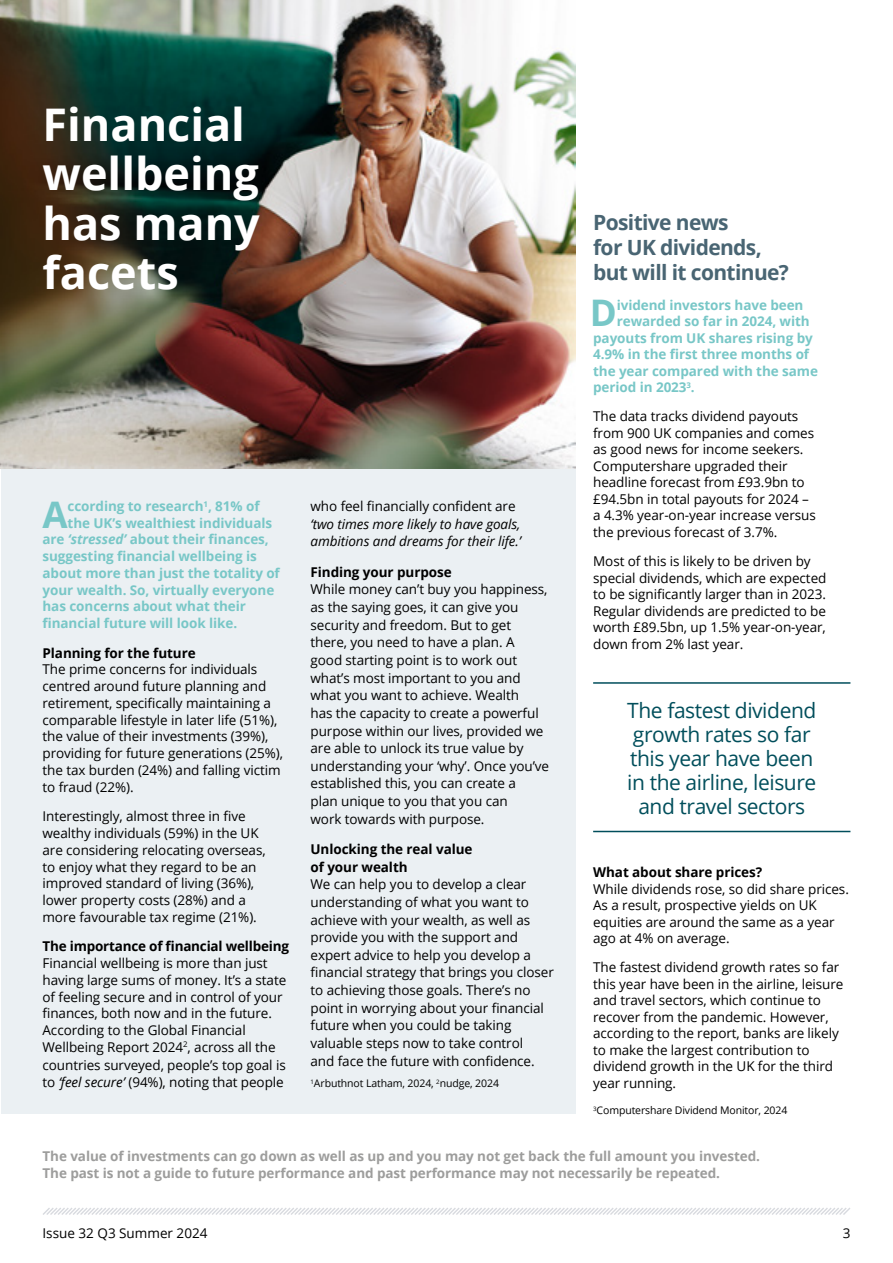
<style>
.page{position:relative;width:893px;height:1263px;background:#fff}
.page>*{position:absolute;margin:0;border:0;box-sizing:border-box;transform-origin:0 0}
.t1{font:700 45px/49.5px "Open Sans";color:#fff}
.t2{font:700 36.6px "Open Sans";color:#78c7c7}
.t3{font:21px/24px "Open Sans";letter-spacing:-.02em;color:#004e5b;text-align:center}
.t4{font:700 21px/25.2px "Open Sans";letter-spacing:-.03em;color:#496573}
.t5{font:13.5px/17.7px "Open Sans";letter-spacing:-.005em;color:#000}
.t6{font:700 13.5px "Open Sans";letter-spacing:-.005em;color:#78c7c7}
.t7{font:700 13.5px/16.5px "Open Sans";letter-spacing:-.005em;color:#9d9d9c}
.t8{font:700 13.5px/17.7px "Open Sans";letter-spacing:-.005em;color:#000}
.t9{font:italic 13.5px/17.7px "Open Sans";letter-spacing:-.005em;color:#000}
.t10{font:10.5px "Open Sans";letter-spacing:-.01em;color:#000}
.s1{font-style:italic}
</style>
<div class="page">
<svg style="left:43px;top:1208px;width:807px;height:7px"></svg>
<div style="left:1px;top:469px;width:574px;height:645px;background:#ebf0f3"></div>
<img style="left:0;top:0;width:575px;height:469px">
<hr style="left:593px;top:682px;width:257px;height:2px;background:#004e5b">
<hr style="left:593px;top:831px;width:257px;height:1px;background:#004e5b">
<h1 class="t1" style="left:43px;top:99px;width:219px">Financial wellbeing has many facets</h1>
<h2 class="t2" style="left:43px;top:488px;width:27px">A</h2>
<p class="t6" style="left:68px;top:497px;width:194px">ccording to research<sup>1</sup>, 81% of</p>
<p class="t6" style="left:68px;top:513px;width:206px">the UK’s wealthiest individuals</p>
<p class="t6" style="left:43px;top:530px;width:228px">are <span class="s1">‘stressed’</span> about their finances,</p>
<p class="t6" style="left:43px;top:547px;width:216px">suggesting financial wellbeing is</p>
<p class="t6" style="left:43px;top:563px;width:239px">about more than just the totality of</p>
<p class="t6" style="left:43px;top:580px;width:233px">your wealth. So, virtually everyone</p>
<p class="t6" style="left:43px;top:597px;width:205px">has concerns about what their</p>
<p class="t6" style="left:43px;top:614px;width:196px">financial future will look like.</p>
<p class="t8" style="left:43px;top:644px;width:155px">Planning for the future</p>
<p class="t5" style="left:43px;top:661px;width:242px;line-height:16.8px">The prime concerns for individuals centred around future planning and retirement, specifically maintaining a comparable lifestyle in later life (51%), the value of their investments (39%), providing for future generations (25%), the tax burden (24%) and falling victim to fraud (22%).</p>
<p class="t5" style="left:43px;top:808px;width:225px;line-height:16.8px">Interestingly, almost three in five wealthy individuals (59%) in the UK are considering relocating overseas, to enjoy what they regard to be an improved standard of living (36%), lower property costs (28%) and a more favourable tax regime (21%).</p>
<p class="t8" style="left:43px;top:937px;width:248px">The importance of financial wellbeing</p>
<p class="t5" style="left:43px;top:954px;width:245px;line-height:17.1px">Financial wellbeing is more than just having large sums of money. It’s a state of feeling secure and in control of your finances, both now and in the future.<br>According to the Global Financial Wellbeing Report 2024<sup>2</sup>, across all the countries surveyed, people’s top goal is to <span class="s1">‘feel secure’</span> (94%), noting that people</p>
<p class="t5" style="left:311px;top:497px;width:207px">who feel financially confident are</p>
<p class="t9" style="left:311px;top:515px;width:212px">‘two times more likely to have goals, ambitions and dreams for their life.’</p>
<p class="t8" style="left:311px;top:563px;width:143px">Finding your purpose</p>
<p class="t5" style="left:311px;top:580px;width:240px">While money can’t buy you happiness, as the saying goes, it can give you security and freedom. But to get there, you need to have a plan. A good starting point is to work out what’s most important to you and what you want to achieve. Wealth<br>has the capacity to create a powerful purpose within our lives, provided we are able to unlock its true value by understanding your ‘why’. Once you’ve established this, you can create a<br>plan unique to you that you can<br>work towards with purpose.</p>
<p class="t8" style="left:311px;top:840px;width:164px">Unlocking the real value of your wealth</p>
<p class="t5" style="left:311px;top:875px;width:245px">We can help you to develop a clear understanding of what you want to achieve with your wealth, as well as provide you with the support and expert advice to help you develop a financial strategy that brings you closer to achieving those goals. There’s no point in worrying about your financial future when you could be taking valuable steps now to take control<br>and face the future with confidence.</p>
<p class="t10" style="left:311px;top:1076px;width:190px"><sup>1</sup>Arbuthnot Latham, 2024, <sup>2</sup>nudge, 2024</p>
<h3 class="t4" style="left:593px;top:209px;width:197px">Positive news<br>for UK dividends, but will it continue?</h3>
<h2 class="t2" style="left:590px;top:287px;width:29px">D</h2>
<p class="t6" style="left:617px;top:295px;width:188px">ividend investors have been</p>
<p class="t6" style="left:617px;top:312px;width:195px">rewarded so far in 2024, with</p>
<p class="t6" style="left:593px;top:328px;width:221px">payouts from UK shares rising by</p>
<p class="t6" style="left:593px;top:345px;width:218px">4.9% in the first three months of</p>
<p class="t6" style="left:593px;top:361px;width:226px">the year compared with the same</p>
<p class="t6" style="left:593px;top:378px;width:103px">period in 2023<sup>3</sup>.</p>
<p class="t5" style="left:593px;top:408px;width:224px;line-height:16.5px">The data tracks dividend payouts from 900 UK companies and comes as good news for income seekers.<br>Computershare upgraded their headline forecast from £93.9bn to £94.5bn in total payouts for 2024 – a 4.3% year-on-year increase versus the previous forecast of 3.7%.</p>
<p class="t5" style="left:593px;top:553px;width:235px;line-height:16.5px">Most of this is likely to be driven by special dividends, which are expected to be significantly larger than in 2023.<br>Regular dividends are predicted to be worth £89.5bn, up 1.5% year-on-year, down from 2% last year.</p>
<h3 class="t3" style="left:627px;top:697px;width:191px">The fastest dividend growth rates so far this year have been in the airline, leisure and travel sectors</h3>
<p class="t8" style="left:593px;top:863px;width:171px">What about share prices?</p>
<p class="t5" style="left:593px;top:880px;width:257px;line-height:16.5px">While dividends rose, so did share prices.<br>As a result, prospective yields on UK equities are around the same as a year ago at 4% on average.</p>
<p class="t5" style="left:593px;top:959px;width:252px;line-height:16.5px">The fastest dividend growth rates so far this year have been in the airline, leisure and travel sectors, which continue to recover from the pandemic. However, according to the report, banks are likely to make the largest contribution to dividend growth in the UK for the third year running.</p>
<p class="t10" style="left:593px;top:1103px;width:196px"><sup>3</sup>Computershare Dividend Monitor, 2024</p>
<p class="t7" style="left:43px;top:1148px;width:719px">The value of investments can go down as well as up and you may not get back the full amount you invested.<br>The past is not a guide to future performance and past performance may not necessarily be repeated.</p>
<p class="t5" style="left:43px;top:1224px;width:167px">Issue 32 Q3 Summer 2024</p>
<p class="t5" style="left:843px;top:1224px;width:9px">3</p>
</div>
